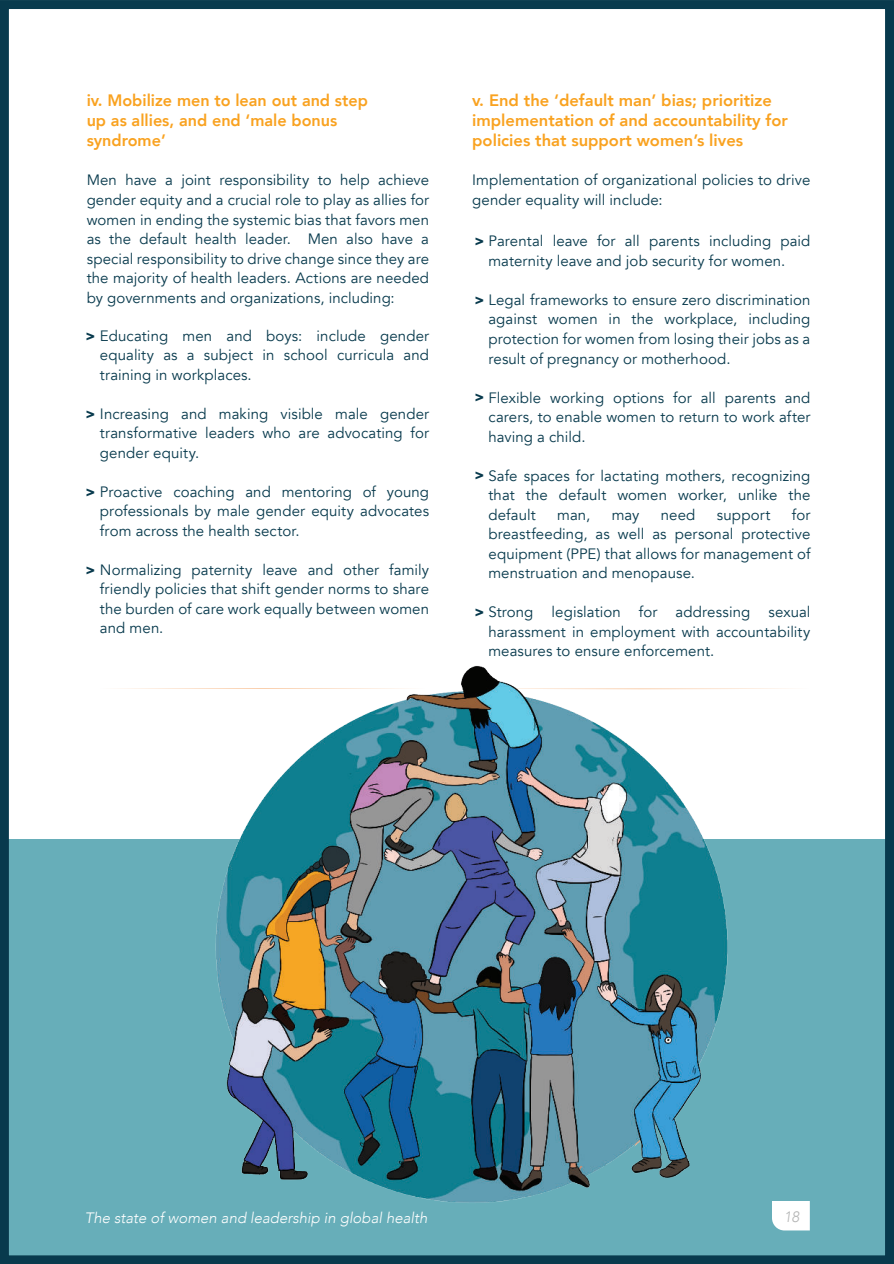
<style>
.page{position:relative;width:894px;height:1264px;background:#fff}
.page>*{position:absolute;margin:0;border:0;box-sizing:border-box;transform-origin:0 0}
.t1{font:800 16.5px/19.8px "Avenir";color:#f9a220}
.t2{font:15px/19.5px "Avenir";letter-spacing:.005em;color:#083a4d;text-align:justify}
.t3{font:italic 300 15px "Avenir";color:#fff}
.t4{font:italic 300 15px "Avenir";color:#b4b5b5}
.s1{font-weight:900}
</style>
<div class="page">
<div style="left:0;top:840px;width:893px;height:424px;background:#67aeb9"></div>
<svg style="left:120px;top:688px;width:43px;height:1px"></svg>
<svg style="left:772px;top:1201px;width:37px;height:29px"></svg>
<div style="left:0;top:0;width:893px;height:1264px;border:9px solid #083a4d"></div>
<img style="left:163px;top:666px;width:582px;height:537px">
<p class="t1" style="left:87px;top:92px;width:283px">iv. Mobilize men to lean out and step up as allies, and end ‘male bonus syndrome’</p>
<p class="t2" style="left:87px;top:172px;width:344px">Men have a joint responsibility to help achieve gender equity and a crucial role to play as allies for women in ending the systemic bias that favors men as the default health leader. Men also have a special responsibility to drive change since they are the majority of health leaders. Actions are needed by governments and organizations, including:</p>
<p class="t2" style="left:100px;top:327px;width:330px;text-indent:-14px"><span class="s1">&gt;</span> Educating men and boys: include gender equality as a subject in school curricula and training in workplaces.</p>
<p class="t2" style="left:100px;top:405px;width:330px;text-indent:-14px"><span class="s1">&gt;</span> Increasing and making visible male gender transformative leaders who are advocating for gender equity.</p>
<p class="t2" style="left:100px;top:483px;width:330px;text-indent:-14px"><span class="s1">&gt;</span> Proactive coaching and mentoring of young professionals by male gender equity advocates from across the health sector.</p>
<p class="t2" style="left:100px;top:561px;width:330px;text-indent:-14px"><span class="s1">&gt;</span> Normalizing paternity leave and other family friendly policies that shift gender norms to share the burden of care work equally between women and men.</p>
<p class="t1" style="left:472px;top:92px;width:317px">v. End the ‘default man’ bias; prioritize implementation of and accountability for policies that support women’s lives</p>
<p class="t2" style="left:472px;top:172px;width:339px">Implementation of organizational policies to drive gender equality will include:</p>
<p class="t2" style="left:488px;top:233px;width:323px;text-indent:-14px"><span class="s1">&gt;</span> Parental leave for all parents including paid maternity leave and job security for women.</p>
<p class="t2" style="left:488px;top:291px;width:323px;text-indent:-14px"><span class="s1">&gt;</span> Legal frameworks to ensure zero discrimination against women in the workplace, including protection for women from losing their jobs as a result of pregnancy or motherhood.</p>
<p class="t2" style="left:488px;top:389px;width:323px;text-indent:-14px"><span class="s1">&gt;</span> Flexible working options for all parents and carers, to enable women to return to work after having a child.</p>
<p class="t2" style="left:488px;top:467px;width:323px;text-indent:-14px"><span class="s1">&gt;</span> Safe spaces for lactating mothers, recognizing that the default women worker, unlike the default</p>
<p class="t2" style="left:488px;top:506px;width:323px;text-indent:303px">for breastfeeding, as well as personal protective equipment (PPE) that allows for management of menstruation and menopause.</p>
<p class="t2" style="left:488px;top:603px;width:323px;text-indent:-14px"><span class="s1">&gt;</span> Strong legislation for addressing sexual harassment in employment with accountability measures to ensure enforcement.</p>
<p class="t2" style="left:557px;top:506px;width:34px">man,</p>
<p class="t2" style="left:611px;top:506px;width:29px">may</p>
<p class="t2" style="left:660px;top:506px;width:36px">need</p>
<p class="t2" style="left:716px;top:506px;width:55px">support</p>
<p class="t3" style="left:85px;top:1211px;width:344px">The state of women and leadership in global health</p>
<p class="t4" style="left:783px;top:1210px;width:17px">18</p>
</div>
